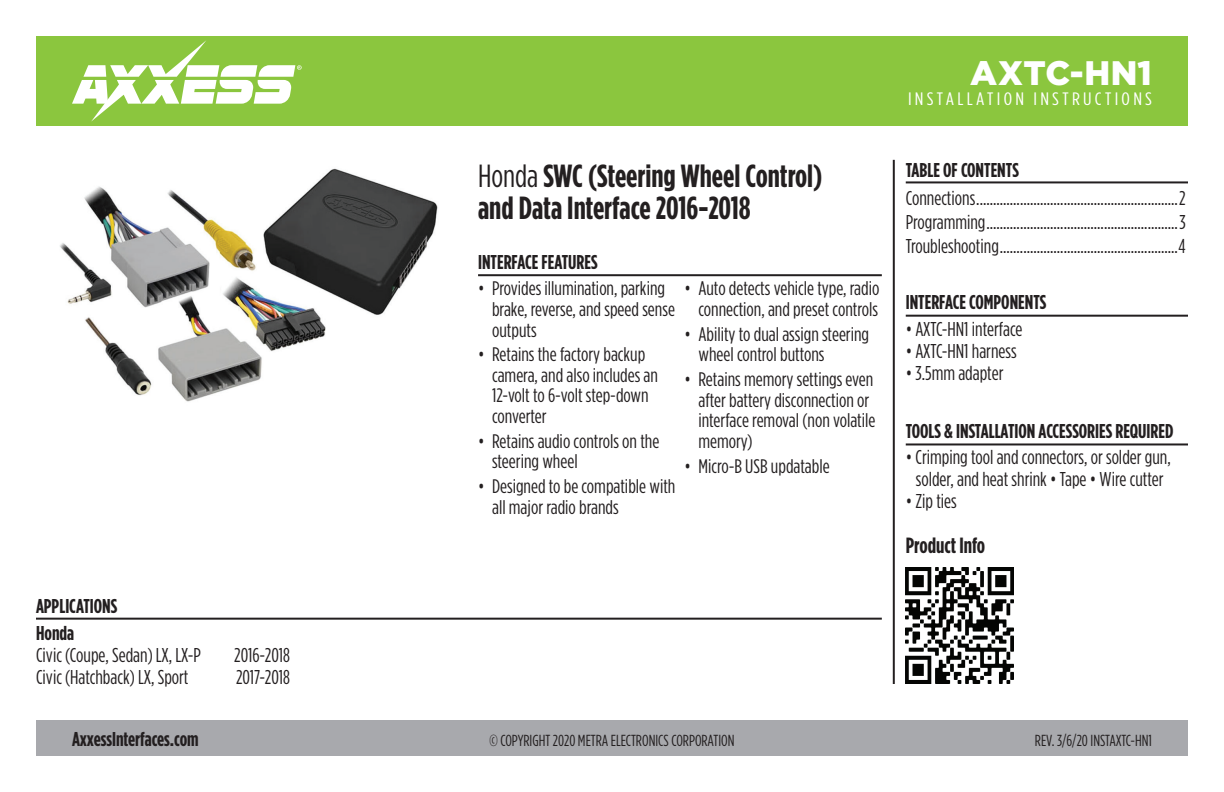
<style>
.page{position:relative;width:1224px;height:792px;background:#fff}
.page>*{position:absolute;margin:0;border:0;box-sizing:border-box;transform-origin:0 0}
.t1{font:900 34px "Gotham";letter-spacing:.015em;color:#fff}
.t2{font:700 32px/32px "Gotham Condensed";color:#231f20}
.t3{font:700 22px "Gotham Condensed";color:#231f20}
.t4{font:20px/24px "Gotham Condensed";color:#231f20;text-align:center}
.t5{font:700 20px "Gotham Condensed";color:#231f20}
.t6{font:19.6px/20.6px "Gotham Condensed";color:#231f20}
.t7{font:18px "Gotham Condensed";letter-spacing:.16em;color:#fff;scale:1.14 1}
.t8{font:16px "Gotham Condensed";color:#231f20}
.s1{font-weight:400}
</style>
<div class="page">
<div style="left:36px;top:720px;width:1152px;height:36px;background:#a8a9ad"></div>
<hr style="left:893px;top:160px;width:2px;height:524px;background:#231f20">
<div style="left:36px;top:36px;width:1152px;height:90px;background:#8bc63e"></div>
<svg style="left:72px;top:40px;width:230px;height:82px"></svg>
<img style="left:906px;top:568px;width:107px;height:116px">
<hr style="left:478px;top:274px;width:404px;height:2px;background:#231f20">
<hr style="left:906px;top:315px;width:282px;height:2px;background:#231f20">
<hr style="left:906px;top:443px;width:282px;height:2px;background:#231f20">
<hr style="left:906px;top:181px;width:282px;height:2px;background:#231f20">
<hr style="left:36px;top:618px;width:846px;height:2px;background:#231f20">
<img style="left:60px;top:168px;width:378px;height:234px">
<p class="t5" style="left:36px;top:595px;width:83px">APPLICATIONS</p>
<p class="t5" style="left:36px;top:622px;width:40px">Honda</p>
<p class="t4" style="left:36px;top:643px;width:166px">Civic (Coupe, Sedan) LX, LX-P</p>
<p class="t4" style="left:234px;top:643px;width:57px">2016-2018</p>
<p class="t4" style="left:36px;top:665px;width:154px">Civic (Hatchback) LX, Sport</p>
<p class="t4" style="left:236px;top:665px;width:55px">2017-2018</p>
<h2 class="t2" style="left:478px;top:159px;width:346px"><span class="s1">Honda</span> SWC (Steering Wheel Control) and Data Interface 2016-2018</h2>
<p class="t5" style="left:478px;top:251px;width:121px">INTERFACE FEATURES</p>
<p class="t6" style="left:492px;top:278px;width:184px;text-indent:-14px">• Provides illumination, parking brake, reverse, and speed sense outputs</p>
<p class="t6" style="left:492px;top:344px;width:167px;text-indent:-14px">• Retains the factory backup camera, and also includes an<br>12-volt to 6-volt step-down converter</p>
<p class="t6" style="left:492px;top:430px;width:169px;text-indent:-14px">• Retains audio controls on the steering wheel</p>
<p class="t6" style="left:492px;top:476px;width:185px;text-indent:-14px">• Designed to be compatible with all major radio brands</p>
<p class="t6" style="left:684px;top:278px;width:196px;text-align:right">• Auto detects vehicle type, radio connection, and preset controls</p>
<p class="t6" style="left:698px;top:323px;width:172px;text-indent:-14px">• Ability to dual assign steering wheel control buttons</p>
<p class="t6" style="left:698px;top:369px;width:178px;text-indent:-14px">• Retains memory settings even after battery disconnection or interface removal (non volatile memory)</p>
<p class="t6" style="left:684px;top:455px;width:147px">• Micro-B USB updatable</p>
<h1 class="t1" style="left:970px;top:53px;width:183px">AXTC-HN1</h1>
<p class="t7" style="left:908px;top:89px;width:215px">INSTALLATION INSTRUCTIONS</p>
<p class="t5" style="left:906px;top:158px;width:115px">TABLE OF CONTENTS</p>
<p class="t4" style="left:906px;top:185px;width:281px;text-align:justify">Connections............................................................2<br>Programming.........................................................3<br>Troubleshooting.....................................................4</p>
<p class="t5" style="left:906px;top:291px;width:142px">INTERFACE COMPONENTS</p>
<p class="t4" style="left:906px;top:316px;width:118px">• AXTC-HN1 interface</p>
<p class="t4" style="left:906px;top:338px;width:112px">• AXTC-HN1 harness</p>
<p class="t4" style="left:906px;top:360px;width:99px">• 3.5mm adapter</p>
<p class="t5" style="left:906px;top:420px;width:269px">TOOLS &amp; INSTALLATION ACCESSORIES REQUIRED</p>
<p class="t4" style="left:906px;top:446px;width:267px;line-height:22px">• Crimping tool and connectors, or solder gun, solder, and heat shrink • Tape • Wire cutter</p>
<p class="t4" style="left:906px;top:489px;width:53px">• Zip ties</p>
<p class="t3" style="left:906px;top:533px;width:81px">Product Info</p>
<p class="t5" style="left:72px;top:728px;width:128px">AxxessInterfaces.com</p>
<p class="t8" style="left:489px;top:732px;width:247px">© COPYRIGHT 2020 METRA ELECTRONICS CORPORATION</p>
<p class="t8" style="left:1035px;top:732px;width:119px">REV. 3/6/20 INSTAXTC-HN1</p>
</div>
